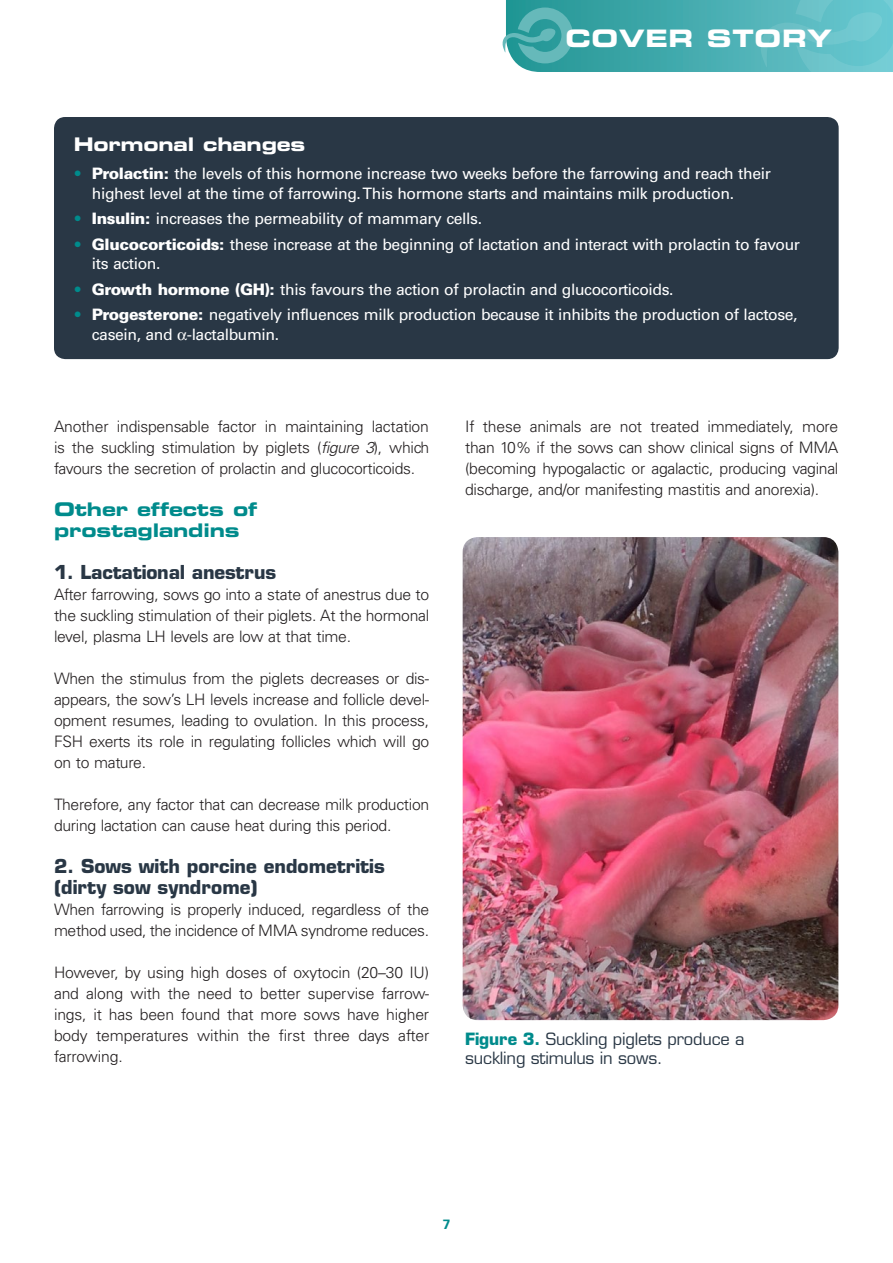
<style>
.page{position:relative;width:893px;height:1263px;background:#fff}
.page>*{position:absolute;margin:0;border:0;box-sizing:border-box;transform-origin:0 0}
.t1{font:24px "Eurostile LT Std Bold Ex 2";letter-spacing:.03em;color:#fff}
.MSD_Apartado_2{font:700 18.75px/21px "Eurostile LT Std";color:#293745}
.MSD_Apartado_1{font:18.75px/21px "Eurostile LT Std Bold Ex 2";letter-spacing:-.01em;color:#008b8c}
.MSD_Titular_desplega{font:18.75px "Eurostile LT Std Bold Ex 2";letter-spacing:-.01em;color:#fff}
.MSD_Pie_de_foto{font:16.5px/19.5px "Eurostile LT Std";letter-spacing:-.01em;color:#293745}
.MSD_Texto_normal{font:300 15.75px/21px "Univers LT Std";letter-spacing:-.02em;color:#231f20;text-align:justify}
.t2{font:15.75px/19.5px "Univers LT Std";letter-spacing:-.025em;color:#fff}
.t3{font:700 13.5px "Univers LT Std";color:#008b8c}
.s1{font-weight:900;color:#008b8c}
.s2{font-weight:900}
.s3{font-style:italic}
.s4{font-weight:700;color:#008b8c}
</style>
<div class="page">
<svg style="left:503px;top:0;width:390px;height:72px;background:#4fb1b5"></svg>
<div style="left:54px;top:117px;width:785px;height:242px;background:#293745;border-radius:11px"></div>
<img style="left:463px;top:537px;width:375px;height:483px">
<h1 class="t1" style="left:565px;top:22px;width:268px">COVER STORY</h1>
<p class="MSD_Titular_desplega" style="left:74px;top:131px;width:233px">Hormonal changes</p>
<p class="t2" style="left:92px;top:164px;width:680px;text-indent:-18px"><span class="s1">•</span> <span class="s2">Prolactin:</span> the levels of this hormone increase two weeks before the farrowing and reach their highest level at the time of farrowing. This hormone starts and maintains milk production.</p>
<p class="t2" style="left:74px;top:209px;width:410px"><span class="s1">•</span> <span class="s2">Insulin:</span> increases the permeability of mammary cells.</p>
<p class="t2" style="left:92px;top:234px;width:710px;text-indent:-18px"><span class="s1">•</span> <span class="s2">Glucocorticoids:</span> these increase at the beginning of lactation and interact with prolactin to favour its action.</p>
<p class="t2" style="left:74px;top:279px;width:601px"><span class="s1">•</span> <span class="s2">Growth hormone (GH):</span> this favours the action of prolactin and glucocorticoids.</p>
<p class="t2" style="left:92px;top:305px;width:707px;text-indent:-18px"><span class="s1">•</span> <span class="s2">Progesterone:</span> negatively influences milk production because it inhibits the production of lactose, casein, and -lactalbumin.</p>
<p class="MSD_Texto_normal" style="left:54px;top:416px;width:377px">Another indispensable factor in maintaining lactation is the suckling stimulation by piglets (<span class="s3">figure 3</span>), which favours the secretion of prolactin and glucocorticoids.</p>
<p class="MSD_Apartado_1" style="left:54px;top:498px;width:205px">Other effects of prostaglandins</p>
<p class="MSD_Apartado_2" style="left:54px;top:562px;width:224px">1. Lactational anestrus</p>
<p class="MSD_Texto_normal" style="left:54px;top:584px;width:377px">After farrowing, sows go into a state of anestrus due to the suckling stimulation of their piglets. At the hormonal level, plasma LH levels are low at that time.</p>
<p class="MSD_Texto_normal" style="left:54px;top:668px;width:377px">When the stimulus from the piglets decreases or dis&shy;appears, the sow’s LH levels increase and follicle devel&shy;opment resumes, leading to ovulation. In this process, FSH exerts its role in regulating follicles which will go on to mature.</p>
<p class="MSD_Texto_normal" style="left:54px;top:794px;width:377px">Therefore, any factor that can decrease milk production during lactation can cause heat during this period.</p>
<p class="MSD_Apartado_2" style="left:54px;top:856px;width:332px">2. Sows with porcine endometritis (dirty sow syndrome)</p>
<p class="MSD_Texto_normal" style="left:54px;top:899px;width:377px">When farrowing is properly induced, regardless of the method used, the incidence of MMA syndrome reduces.</p>
<p class="MSD_Texto_normal" style="left:54px;top:962px;width:377px">However, by using high doses of oxytocin (20–30 IU) and along with the need to better supervise farrow&shy;ings, it has been found that more sows have higher body temperatures within the first three days after farrowing.</p>
<p class="MSD_Texto_normal" style="left:465px;top:416px;width:375px">If these animals are not treated immediately, more than 10% if the sows can show clinical signs of MMA (becoming hypogalactic or agalactic, producing vaginal discharge, and/or manifesting mastitis and anorexia).</p>
<p class="MSD_Pie_de_foto" style="left:465px;top:1029px;width:281px"><span class="s4">Figure 3.</span> Suckling piglets produce a suckling stimulus in sows.</p>
<p class="t3" style="left:443px;top:1217px;width:9px">7</p>
</div>
